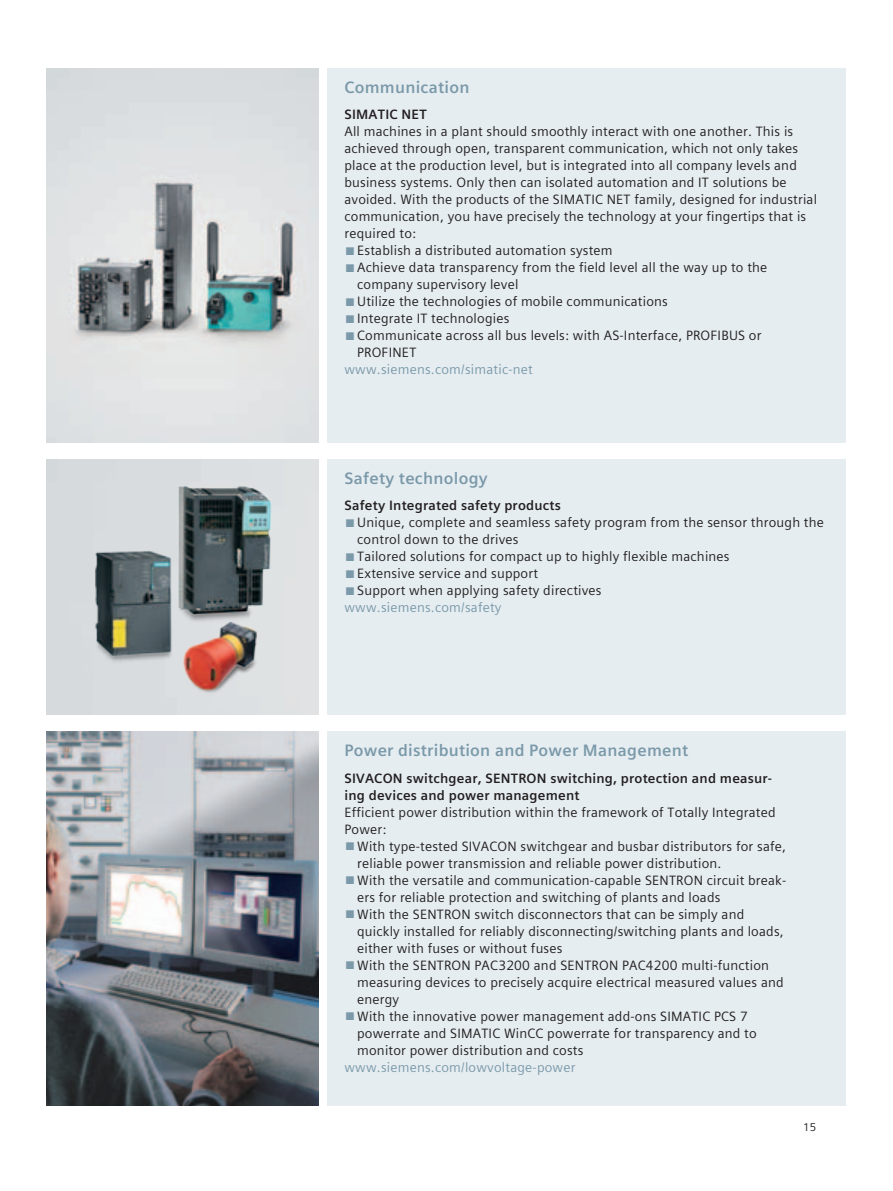
<style>
.page{position:relative;width:893px;height:1191px;background:#fff}
.page>*{position:absolute;margin:0;border:0;box-sizing:border-box;transform-origin:0 0}
.t1{font:700 16.5px "Siemens Sans Global";letter-spacing:.015em;color:#7b99a9}
.t2{font:13.5px/17px "Siemens Sans Global";letter-spacing:.015em;color:#231f20}
.t3{font:700 13.5px/17px "Siemens Sans Global";letter-spacing:.015em;color:#231f20}
.t4{font:13.5px "Siemens Sans Global";letter-spacing:.015em;color:#7b99a9}
.t5{font:11.25px "Siemens Sans Global";color:#231f20}
.s1{color:#7b99a9}
</style>
<div class="page">
<div style="left:327px;top:68px;width:519px;height:374px;background:#e5edf1"></div>
<div style="left:327px;top:459px;width:519px;height:255px;background:#e5edf1"></div>
<div style="left:327px;top:731px;width:519px;height:375px;background:#e5edf1"></div>
<img style="left:47px;top:68px;width:272px;height:374px">
<img style="left:47px;top:731px;width:272px;height:375px">
<img style="left:77px;top:466px;width:214px;height:238px">
<p class="t1" style="left:344px;top:74px;width:127px">Communication</p>
<p class="t3" style="left:344px;top:106px;width:84px">SIMATIC NET</p>
<p class="t2" style="left:344px;top:123px;width:474px">All machines in a plant should smoothly interact with one another. This is achieved through open, transparent communication, which not only takes place at the production level, but is integrated into all company levels and business systems. Only then can isolated automation and IT solutions be avoided. With the products of the SIMATIC NET family, designed for industrial communication, you have precisely the technology at your fingertips that is required to:</p>
<p class="t2" style="left:344px;top:242px;width:270px"><span class="s1">■</span>Establish a distributed automation system</p>
<p class="t2" style="left:357px;top:259px;width:412px;text-indent:-13px"><span class="s1">■</span>Achieve data transparency from the field level all the way up to the company supervisory level</p>
<p class="t2" style="left:344px;top:293px;width:325px"><span class="s1">■</span>Utilize the technologies of mobile communications</p>
<p class="t2" style="left:344px;top:310px;width:166px"><span class="s1">■</span>Integrate IT technologies</p>
<p class="t2" style="left:357px;top:327px;width:406px;text-indent:-13px"><span class="s1">■</span>Communicate across all bus levels: with AS-Interface, PROFIBUS or<br>PROFINET</p>
<p class="t4" style="left:344px;top:359px;width:190px">www.siemens.com/simatic-net</p>
<p class="t1" style="left:344px;top:466px;width:145px">Safety technology</p>
<p class="t3" style="left:344px;top:497px;width:218px">Safety Integrated safety products</p>
<p class="t2" style="left:357px;top:514px;width:468px;text-indent:-13px"><span class="s1">■</span>Unique, complete and seamless safety program from the sensor through the control down to the drives</p>
<p class="t2" style="left:344px;top:548px;width:387px"><span class="s1">■</span>Tailored solutions for compact up to highly flexible machines</p>
<p class="t2" style="left:344px;top:565px;width:195px"><span class="s1">■</span>Extensive service and support</p>
<p class="t2" style="left:344px;top:582px;width:259px"><span class="s1">■</span>Support when applying safety directives <span class="s1">www.siemens.com/safety</span></p>
<p class="t1" style="left:344px;top:738px;width:345px">Power distribution and Power Management</p>
<p class="t3" style="left:344px;top:769px;width:429px">SIVACON switchgear, SENTRON switching, protection and measur&shy;ing devices and power management</p>
<p class="t2" style="left:344px;top:803px;width:433px">Efficient power distribution within the framework of Totally Integrated<br>Power:</p>
<p class="t2" style="left:357px;top:837px;width:430px;text-indent:-13px"><span class="s1">■</span>With type-tested SIVACON switchgear and busbar distributors for safe, reliable power transmission and reliable power distribution.</p>
<p class="t2" style="left:357px;top:871px;width:431px;text-indent:-13px"><span class="s1">■</span>With the versatile and communication-capable SENTRON circuit break&shy;ers for reliable protection and switching of plants and loads</p>
<p class="t2" style="left:357px;top:905px;width:428px;text-indent:-13px"><span class="s1">■</span>With the SENTRON switch disconnectors that can be simply and quickly installed for reliably disconnecting/switching plants and loads, either with fuses or without fuses</p>
<p class="t2" style="left:357px;top:956px;width:428px;text-indent:-13px"><span class="s1">■</span>With the SENTRON PAC3200 and SENTRON PAC4200 multi-function measuring devices to precisely acquire electrical measured values and energy</p>
<p class="t2" style="left:357px;top:1007px;width:401px;text-indent:-13px"><span class="s1">■</span>With the innovative power management add-ons SIMATIC PCS 7 powerrate and SIMATIC WinCC powerrate for transparency and to monitor power distribution and costs</p>
<p class="t4" style="left:344px;top:1057px;width:233px">www.siemens.com/lowvoltage-power</p>
<p class="t5" style="left:803px;top:1118px;width:15px">15</p>
</div>
